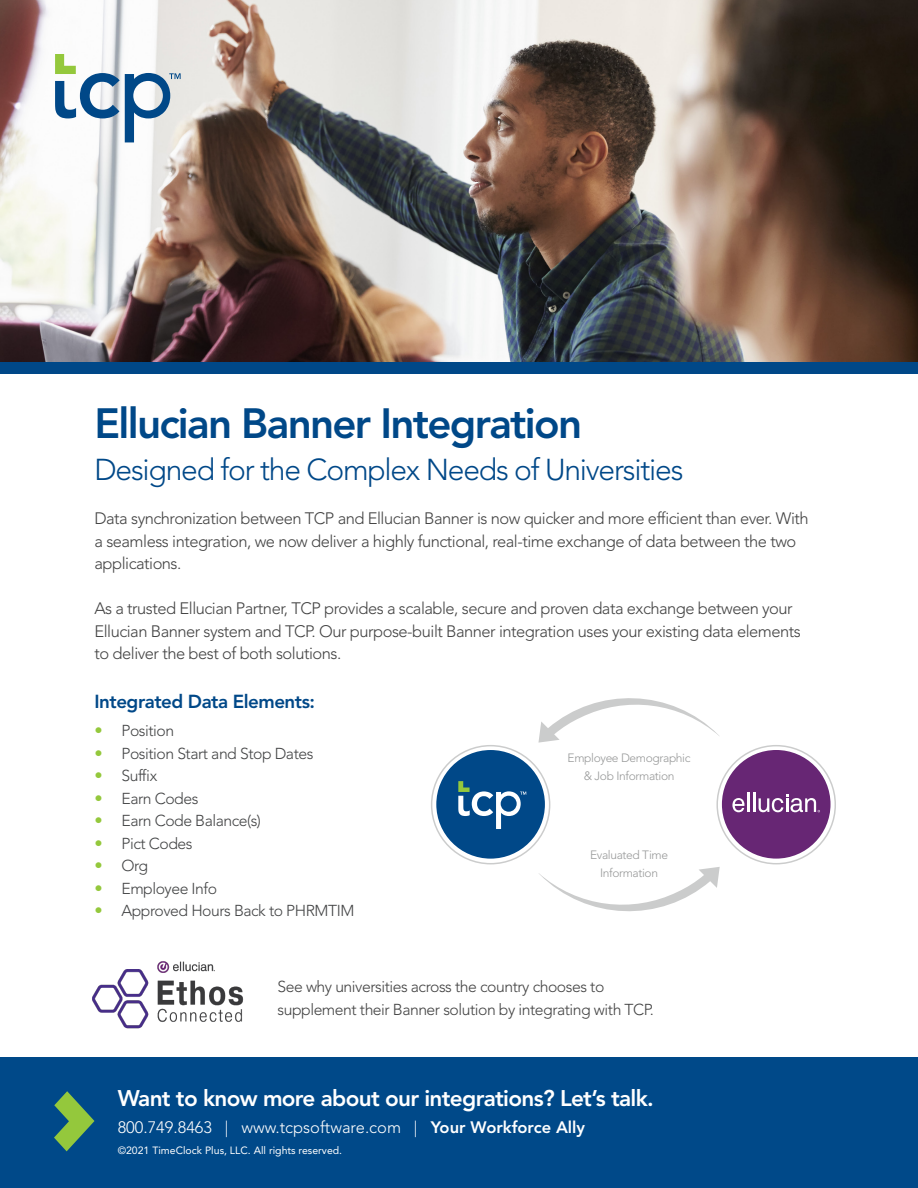
<style>
.page{position:relative;width:918px;height:1188px;background:#fff}
.page>*{position:absolute;margin:0;border:0;box-sizing:border-box;transform-origin:0 0}
.t1{font:800 42px "Avenir LT Pro";letter-spacing:-.04em;color:#004888}
.t2{font:300 30px "Avenir LT Pro";letter-spacing:-.04em;color:#004888}
.t3{font:800 22.5px "Avenir LT Pro";letter-spacing:-.03em;color:#fff}
.t4{font:800 18.75px "Avenir LT Pro";letter-spacing:-.025em;color:#004888}
.t5{font:300 16.5px/22.5px "Avenir LT Pro";letter-spacing:-.03em;color:#434343}
.t6{font:300 16.5px "Avenir LT Pro";color:#fff}
.t7{font:300 15.75px "Avenir LT Pro";letter-spacing:-.03em;color:#434445}
.t8{font:300 15.75px/22.5px "Avenir LT Pro";letter-spacing:-.03em;color:#434343}
.t9{font:300 12px/18px "Avenir LT Pro";letter-spacing:-.03em;color:#989999;text-align:center}
.t10{font:10.5px "Avenir LT Pro";color:#fff}
.s1{font-size:16.5px;color:#94c83c}
.s2{font-weight:800}
</style>
<div class="page">
<img style="left:0;top:0;width:918px;height:362px">
<div style="left:0;top:362px;width:918px;height:12px;background:#004888"></div>
<svg style="left:55px;top:54px;width:126px;height:88px"></svg>
<div style="left:0;top:1058px;width:918px;height:130px;background:#004989"></div>
<svg style="left:54px;top:1091px;width:41px;height:60px"></svg>
<img style="left:92px;top:961px;width:152px;height:68px">
<div style="left:436px;top:750px;width:109px;height:109px;background:#004888;border-radius:50%"></div>
<svg style="left:458px;top:781px;width:68px;height:48px"></svg>
<div style="left:431px;top:745px;width:119px;height:119px;border:2px solid #989999;border-radius:50%"></div>
<div style="left:722px;top:750px;width:109px;height:109px;background:#672674;border-radius:50%"></div>
<hr style="left:753px;top:793px;width:3px;height:19px;background:#fff">
<svg style="left:732px;top:793px;width:17px;height:19px"></svg>
<svg style="left:759px;top:794px;width:61px;height:18px"></svg>
<div style="left:716px;top:745px;width:120px;height:119px;border:2px solid #989999;border-radius:50%"></div>
<svg style="left:538px;top:698px;width:181px;height:45px"></svg>
<svg style="left:539px;top:867px;width:181px;height:45px"></svg>
<p class="t1" style="left:94px;top:399px;width:489px">Ellucian Banner Integration</p>
<p class="t2" style="left:94px;top:452px;width:591px">Designed for the Complex Needs of Universities</p>
<p class="t5" style="left:94px;top:507px;width:716px">Data synchronization between TCP and Ellucian Banner is now quicker and more efficient than ever. With a seamless integration, we now deliver a highly functional, real-time exchange of data between the two applications.</p>
<p class="t5" style="left:94px;top:597px;width:708px">As a trusted Ellucian Partner, TCP provides a scalable, secure and proven data exchange between your<br>Ellucian Banner system and TCP. Our purpose-built Banner integration uses your existing data elements to deliver the best of both solutions.</p>
<p class="t4" style="left:94px;top:690px;width:222px">Integrated Data Elements:</p>
<p class="t7" style="left:94px;top:721px;width:81px"><span class="s1">•</span> Position</p>
<p class="t7" style="left:94px;top:744px;width:220px"><span class="s1">•</span> Position Start and Stop Dates</p>
<p class="t7" style="left:94px;top:766px;width:64px"><span class="s1">•</span> Suffix</p>
<p class="t7" style="left:94px;top:789px;width:105px"><span class="s1">•</span> Earn Codes</p>
<p class="t7" style="left:94px;top:811px;width:168px"><span class="s1">•</span> Earn Code Balance(s)</p>
<p class="t7" style="left:94px;top:834px;width:100px"><span class="s1">•</span> Pict Codes</p>
<p class="t7" style="left:94px;top:856px;width:55px"><span class="s1">•</span> Org</p>
<p class="t7" style="left:94px;top:879px;width:124px"><span class="s1">•</span> Employee Info</p>
<p class="t7" style="left:94px;top:901px;width:261px"><span class="s1">•</span> Approved Hours Back to PHRMTIM</p>
<p class="t9" style="left:568px;top:749px;width:124px">Employee Demographic &amp; Job Information</p>
<p class="t9" style="left:590px;top:846px;width:80px">Evaluated Time<br>Information</p>
<p class="t8" style="left:278px;top:976px;width:378px">See why universities across the country chooses to supplement their Banner solution by integrating with TCP.</p>
<p class="t3" style="left:118px;top:1085px;width:538px">Want to know more about our integrations? Let’s talk.</p>
<p class="t6" style="left:118px;top:1117px;width:469px">800.749.8463 | www.tcpsoftware.com | <span class="s2">Your Workforce Ally</span></p>
<p class="t10" style="left:118px;top:1144px;width:226px">©2021 TimeClock Plus, LLC. All rights reserved.</p>
</div>
